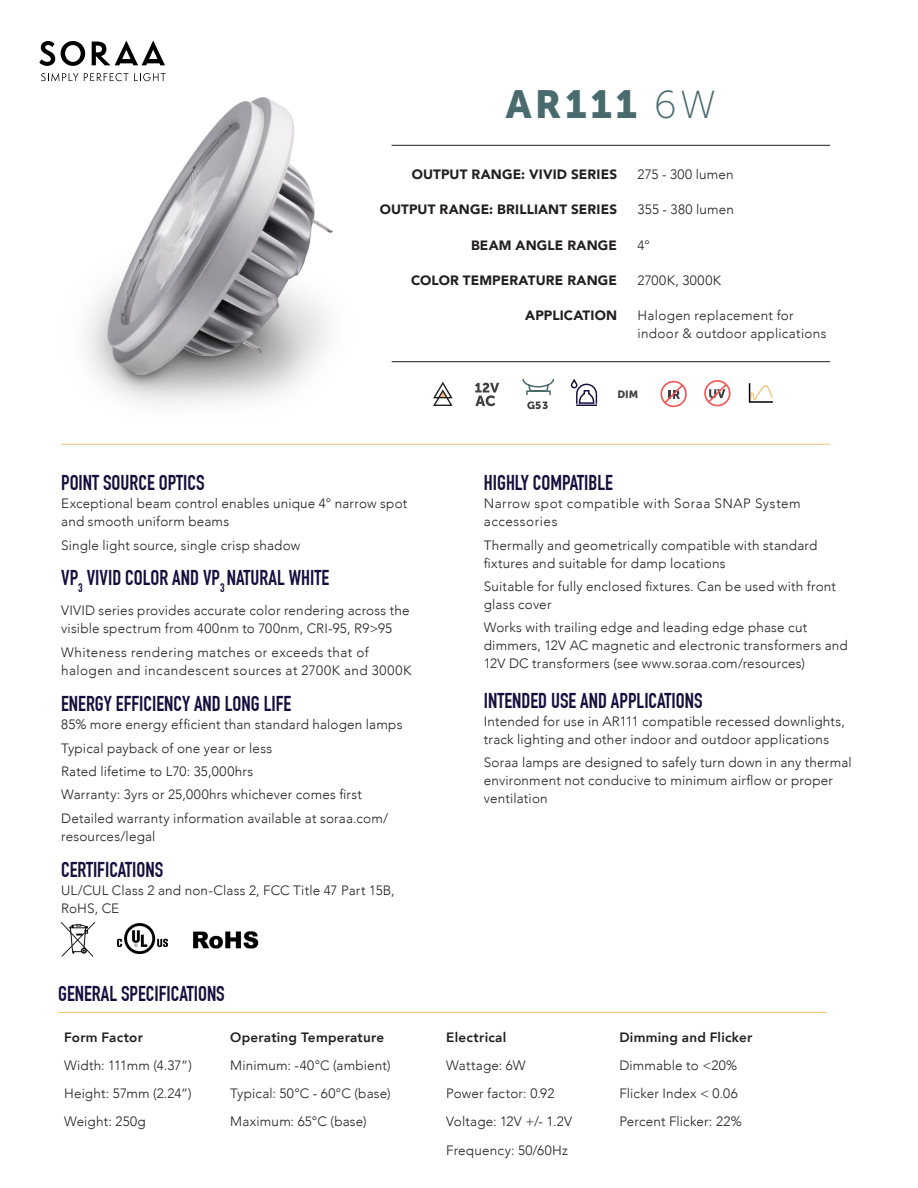
<style>
.page{position:relative;width:918px;height:1188px;background:#fff}
.page>*{position:absolute;margin:0;border:0;box-sizing:border-box;transform-origin:0 0}
.t1{font:39px "Museo Sans 900";letter-spacing:.09em;color:#496b6e}
.t2{font:700 21px "DIN Condensed";color:#140f3d}
.t3{font:300 13.5px/18px "Avenir";letter-spacing:.015em;color:#231f20}
.t4{font:900 13.5px "Avenir";letter-spacing:.01em;color:#231f20}
.t5{font:300 13.5px/18px "Avenir";letter-spacing:.035em;color:#231f20}
.t6{font:800 13.5px "Avenir";letter-spacing:.015em;color:#231f20}
.t7{font:300 13.5px/18px "Avenir";letter-spacing:.04em;color:#231f20}
.t8{font:10.5px "Museo Sans 900";color:#404042}
.s1{font-family:"Museo Sans 100"}
</style>
<div class="page">
<img style="left:61px;top:97px;width:310px;height:347px">
<hr style="left:58px;top:1012px;width:769px;height:1px;background:#f4c47b">
<hr style="left:61px;top:444px;width:769px;height:1px;background:#f4c47b">
<hr style="left:392px;top:145px;width:438px;height:1px;background:#231f20">
<hr style="left:392px;top:361px;width:438px;height:1px;background:#231f20">
<svg style="left:660px;top:380px;width:27px;height:28px"></svg>
<svg style="left:704px;top:380px;width:27px;height:27px"></svg>
<svg style="left:475px;top:383px;width:24px;height:23px"></svg>
<svg style="left:433px;top:382px;width:20px;height:24px"></svg>
<svg style="left:39px;top:41px;width:16px;height:25px"></svg>
<svg style="left:61px;top:41px;width:24px;height:25px"></svg>
<svg style="left:92px;top:40px;width:73px;height:25px"></svg>
<svg style="left:41px;top:73px;width:125px;height:8px"></svg>
<svg style="left:522px;top:379px;width:33px;height:30px"></svg>
<svg style="left:570px;top:380px;width:28px;height:26px"></svg>
<img style="left:117px;top:923px;width:51px;height:31px">
<img style="left:193px;top:931px;width:66px;height:18px">
<svg style="left:748px;top:383px;width:25px;height:20px"></svg>
<img style="left:60px;top:921px;width:36px;height:36px">
<h1 class="t1" style="left:506px;top:82px;width:212px">AR111 <span class="s1">6W</span></h1>
<p class="t4" style="left:412px;top:163px;width:207px">OUTPUT RANGE: VIVID SERIES</p>
<p class="t4" style="left:380px;top:198px;width:239px">OUTPUT RANGE: BRILLIANT SERIES</p>
<p class="t4" style="left:471px;top:233px;width:148px">BEAM ANGLE RANGE</p>
<p class="t4" style="left:411px;top:269px;width:208px">COLOR TEMPERATURE RANGE</p>
<p class="t4" style="left:525px;top:304px;width:93px">APPLICATION</p>
<p class="t3" style="left:638px;top:165px;width:98px">275 - 300 lumen</p>
<p class="t3" style="left:638px;top:201px;width:98px">355 - 380 lumen</p>
<p class="t3" style="left:638px;top:236px;width:14px">4°</p>
<p class="t5" style="left:638px;top:271px;width:85px">2700K, 3000K</p>
<p class="t3" style="left:638px;top:307px;width:190px">Halogen replacement for indoor &amp; outdoor applications</p>
<h2 class="t2" style="left:61px;top:470px;width:145px">POINT SOURCE OPTICS</h2>
<p class="t3" style="left:61px;top:495px;width:348px">Exceptional beam control enables unique 4° narrow spot and smooth uniform beams</p>
<p class="t3" style="left:61px;top:536px;width:241px">Single light source, single crisp shadow</p>
<h2 class="t2" style="left:61px;top:565px;width:270px">VP<sub>3</sub> VIVID COLOR AND VP<sub>3</sub> NATURAL WHITE</h2>
<p class="t3" style="left:61px;top:601px;width:350px">VIVID series provides accurate color rendering across the visible spectrum from 400nm to 700nm, CRI-95, R9&gt;95</p>
<p class="t5" style="left:61px;top:643px;width:352px">Whiteness rendering matches or exceeds that of halogen and incandescent sources at 2700K and 3000K</p>
<h2 class="t2" style="left:61px;top:692px;width:232px">ENERGY EFFICIENCY AND LONG LIFE</h2>
<p class="t3" style="left:61px;top:713px;width:343px;line-height:23.4px">85% more energy efficient than standard halogen lamps Typical payback of one year or less<br>Rated lifetime to L70: 35,000hrs<br>Warranty: 3yrs or 25,000hrs whichever comes first Detailed warranty information available at soraa.com/</p>
<p class="t3" style="left:61px;top:827px;width:96px">resources/legal</p>
<h2 class="t2" style="left:61px;top:857px;width:104px">CERTIFICATIONS</h2>
<p class="t3" style="left:61px;top:882px;width:335px">UL/CUL Class 2 and non-Class 2, FCC Title 47 Part 15B,<br>RoHS, CE</p>
<h2 class="t2" style="left:58px;top:981px;width:168px">GENERAL SPECIFICATIONS</h2>
<p class="t8" style="left:617px;top:389px;width:22px">DIM</p>
<h2 class="t2" style="left:484px;top:470px;width:131px">HIGHLY COMPATIBLE</h2>
<p class="t7" style="left:484px;top:495px;width:318px">Narrow spot compatible with Soraa SNAP System accessories</p>
<p class="t3" style="left:484px;top:536px;width:335px">Thermally and geometrically compatible with standard fixtures and suitable for damp locations</p>
<p class="t3" style="left:484px;top:577px;width:354px">Suitable for fully enclosed fixtures. Can be used with front glass cover</p>
<p class="t3" style="left:484px;top:619px;width:365px">Works with trailing edge and leading edge phase cut dimmers, 12V AC magnetic and electronic transformers and<br>12V DC transformers (see www.soraa.com/resources)</p>
<h2 class="t2" style="left:484px;top:688px;width:220px">INTENDED USE AND APPLICATIONS</h2>
<p class="t3" style="left:484px;top:712px;width:363px">Intended for use in AR111 compatible recessed downlights, track lighting and other indoor and outdoor applications</p>
<p class="t3" style="left:484px;top:753px;width:369px">Soraa lamps are designed to safely turn down in any thermal environment not conducive to minimum airflow or proper ventilation</p>
<p class="t6" style="left:64px;top:1027px;width:80px">Form Factor</p>
<p class="t6" style="left:230px;top:1027px;width:156px">Operating Temperature</p>
<p class="t6" style="left:446px;top:1027px;width:61px">Electrical</p>
<p class="t6" style="left:619px;top:1027px;width:134px">Dimming and Flicker</p>
<p class="t3" style="left:64px;top:1057px;width:129px">Width: 111mm (4.37”)</p>
<p class="t3" style="left:230px;top:1057px;width:162px">Minimum: -40°C (ambient)</p>
<p class="t3" style="left:446px;top:1057px;width:81px">Wattage: 6W</p>
<p class="t3" style="left:619px;top:1057px;width:119px">Dimmable to &lt;20%</p>
<p class="t3" style="left:64px;top:1085px;width:129px">Height: 57mm (2.24”)</p>
<p class="t3" style="left:230px;top:1085px;width:162px">Typical: 50°C - 60°C (base)</p>
<p class="t3" style="left:446px;top:1085px;width:110px">Power factor: 0.92</p>
<p class="t3" style="left:619px;top:1085px;width:120px">Flicker Index &lt; 0.06</p>
<p class="t3" style="left:64px;top:1113px;width:83px">Weight: 250g</p>
<p class="t3" style="left:230px;top:1113px;width:138px">Maximum: 65°C (base)</p>
<p class="t3" style="left:446px;top:1113px;width:127px">Voltage: 12V +/- 1.2V</p>
<p class="t3" style="left:619px;top:1113px;width:124px">Percent Flicker: 22%</p>
<p class="t3" style="left:446px;top:1141px;width:123px">Frequency: 50/60Hz</p>
</div>
